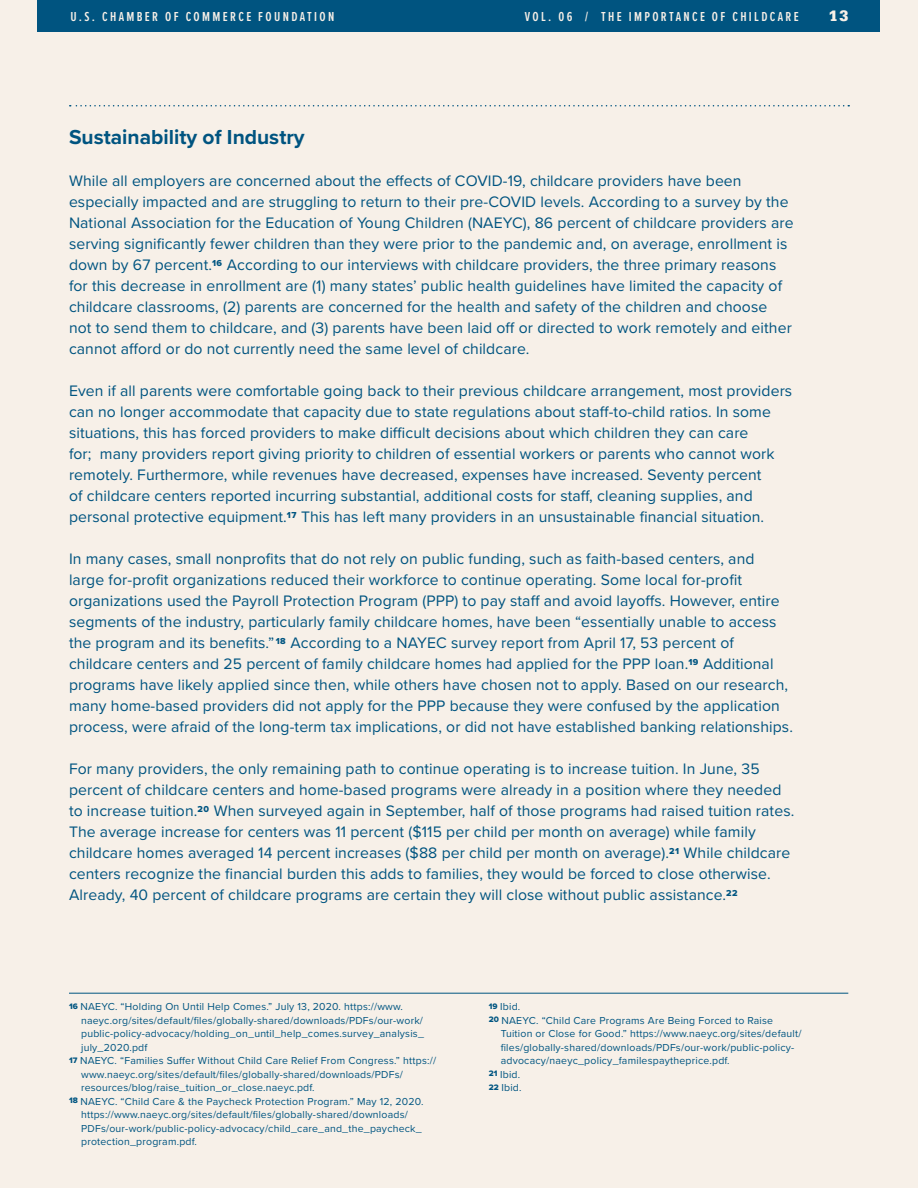
<style>
.page{position:relative;width:918px;height:1188px;background:#f7f0e8}
.page>*{position:absolute;margin:0;border:0;box-sizing:border-box;transform-origin:0 0}
.Subhead{font:700 21px "Proxima Nova";color:#005480}
.Body_Copy{font:15.75px/21px "Proxima Nova";letter-spacing:.005em;color:#005480}
.t1{font:700 15.75px "Serifa";color:#f7f0e8}
.t2{font:600 13.5px "Proxima Nova Ex Cn";letter-spacing:.175em;color:#f7f0e8}
.Footnote{font:10.5px/13.5px "Proxima Nova";letter-spacing:.02em;color:#005581}
.s1{font-family:"Proxima Nova Extrabld";font-size:8.25px}
</style>
<div class="page">
<div style="left:38px;top:0;width:842px;height:32px;background:#005480"></div>
<svg style="left:70px;top:105px;width:779px;height:1px"></svg>
<hr style="left:69px;top:993px;width:779px;height:1px;background:#005581">
<p class="t2" style="left:71px;top:7px;width:265px">U.S. CHAMBER OF COMMERCE FOUNDATION</p>
<p class="t2" style="left:525px;top:7px;width:275px">VOL. 06 / THE IMPORTANCE OF CHILDCARE</p>
<p class="t1" style="left:829px;top:7px;width:21px">13</p>
<p class="Subhead" style="left:69px;top:121px;width:237px">Sustainability of Industry</p>
<p class="Body_Copy" style="left:69px;top:170px;width:726px">While all employers are concerned about the effects of COVID-19, childcare providers have been especially impacted and are struggling to return to their pre-COVID levels. According to a survey by the National Association for the Education of Young Children (NAEYC), 86 percent of childcare providers are serving significantly fewer children than they were prior to the pandemic and, on average, enrollment is down by 67 percent.<sup>16</sup> According to our interviews with childcare providers, the three primary reasons for this decrease in enrollment are (1) many states’ public health guidelines have limited the capacity of childcare classrooms, (2) parents are concerned for the health and safety of the children and choose not to send them to childcare, and (3) parents have been laid off or directed to work remotely and either cannot afford or do not currently need the same level of childcare.</p>
<p class="Body_Copy" style="left:69px;top:380px;width:725px">Even if all parents were comfortable going back to their previous childcare arrangement, most providers can no longer accommodate that capacity due to state regulations about staff-to-child ratios. In some situations, this has forced providers to make difficult decisions about which children they can care<br>for; many providers report giving priority to children of essential workers or parents who cannot work remotely. Furthermore, while revenues have decreased, expenses have increased. Seventy percent<br>of childcare centers reported incurring substantial, additional costs for staff, cleaning supplies, and personal protective equipment.<sup>17</sup> This has left many providers in an unsustainable financial situation.</p>
<p class="Body_Copy" style="left:69px;top:548px;width:725px">In many cases, small nonprofits that do not rely on public funding, such as faith-based centers, and large for-profit organizations reduced their workforce to continue operating. Some local for-profit organizations used the Payroll Protection Program (PPP) to pay staff and avoid layoffs. However, entire segments of the industry, particularly family childcare homes, have been “essentially unable to access the program and its benefits.” <sup>18</sup> According to a NAYEC survey report from April 17, 53 percent of childcare centers and 25 percent of family childcare homes had applied for the PPP loan.<sup>19</sup> Additional programs have likely applied since then, while others have chosen not to apply. Based on our research, many home-based providers did not apply for the PPP because they were confused by the application process, were afraid of the long-term tax implications, or did not have established banking relationships.</p>
<p class="Body_Copy" style="left:69px;top:758px;width:727px">For many providers, the only remaining path to continue operating is to increase tuition. In June, 35 percent of childcare centers and home-based programs were already in a position where they needed to increase tuition.<sup>20</sup> When surveyed again in September, half of those programs had raised tuition rates.<br>The average increase for centers was 11 percent ($115 per child per month on average) while family childcare homes averaged 14 percent increases ($88 per child per month on average).<sup>21</sup> While childcare centers recognize the financial burden this adds to families, they would be forced to close otherwise.<br>Already, 40 percent of childcare programs are certain they will close without public assistance.<sup>22</sup></p>
<p class="Footnote" style="left:81px;top:1000px;width:344px;text-indent:-12px"><span class="s1">16</span> NAEYC. “Holding On Until Help Comes.” July 13, 2020. https://www. naeyc.org/sites/default/files/globally-shared/downloads/PDFs/our-work/ public-policy-advocacy/holding_on_until_help_comes.survey_analysis_ july_2020.pdf</p>
<p class="Footnote" style="left:81px;top:1054px;width:357px;text-indent:-12px"><span class="s1">17</span> NAEYC. “Families Suffer Without Child Care Relief From Congress.” https:// www.naeyc.org/sites/default/files/globally-shared/downloads/PDFs/ resources/blog/raise_tuition_or_close.naeyc.pdf.</p>
<p class="Footnote" style="left:81px;top:1094px;width:344px;text-indent:-12px"><span class="s1">18</span> NAEYC. “Child Care &amp; the Paycheck Protection Program.” May 12, 2020. https://www.naeyc.org/sites/default/files/globally-shared/downloads/ PDFs/our-work/public-policy-advocacy/child_care_and_the_paycheck_ protection_program.pdf.</p>
<p class="Footnote" style="left:489px;top:1000px;width:33px"><span class="s1">19</span> Ibid.</p>
<p class="Footnote" style="left:501px;top:1013px;width:302px;text-indent:-12px"><span class="s1">20</span> NAEYC. “Child Care Programs Are Being Forced to Raise Tuition or Close for Good.” https://www.naeyc.org/sites/default/ files/globally-shared/downloads/PDFs/our-work/public-policy&shy;advocacy/naeyc_policy_familespaytheprice.pdf.</p>
<p class="Footnote" style="left:489px;top:1067px;width:33px"><span class="s1">21</span> Ibid.</p>
<p class="Footnote" style="left:489px;top:1081px;width:34px"><span class="s1">22</span> Ibid.</p>
</div>
